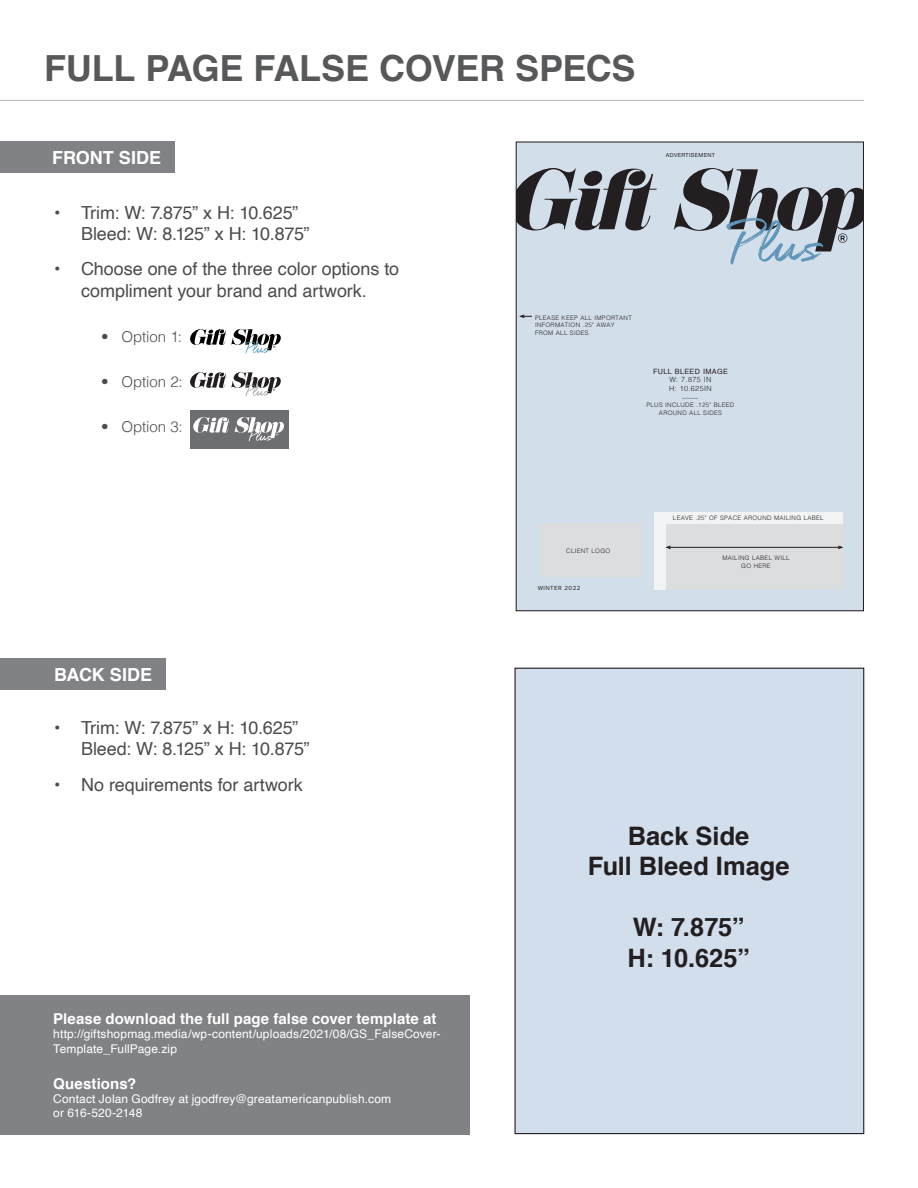
<style>
.page{position:relative;width:918px;height:1188px;background:#fff}
.page>*{position:absolute;margin:0;border:0;box-sizing:border-box;transform-origin:0 0}
.t1{font:700 36px "Helvetica";letter-spacing:-.01em;color:#57585a}
.t2{font:700 25.5px "Helvetica";color:#231f20}
.t3{font:18px/21.6px "Helvetica";letter-spacing:-.005em;color:#4b4c4d}
.t4{font:700 18px "Helvetica";color:#fff}
.t5{font:700 15px "Helvetica";letter-spacing:.005em;color:#fff}
.t6{font:300 15px "Helvetica";letter-spacing:-.005em;color:#4b4c4d}
.t7{font:12px/14.4px "Helvetica";letter-spacing:.01em;color:#fff}
.t8{font:300 7.2px/8.7px "Helvetica";letter-spacing:.05em;color:#231f20;text-align:center}
.t9{font:300 6.15px/7.4px "Helvetica";letter-spacing:.05em;color:#231f20;text-align:center}
.t10{font:6.15px "Proxima Nova";letter-spacing:.075em;color:#231f20}
.t11{font:5.55px "Helvetica Neue";letter-spacing:.06em;color:#231f20}
.s1{font-weight:400}
</style>
<div class="page">
<div style="left:0;top:141px;width:174px;height:32px;background:#808285"></div>
<div style="left:0;top:659px;width:166px;height:31px;background:#808285"></div>
<div style="left:0;top:995px;width:470px;height:140px;background:#808285"></div>
<hr style="left:0;top:100px;width:864px;height:1px;background:#bcbdc0">
<div style="left:516px;top:142px;width:347px;height:469px;background:#d2deea"></div>
<svg style="left:518px;top:168px;width:139px;height:63px"></svg>
<svg style="left:674px;top:168px;width:188px;height:97px"></svg>
<div style="left:539px;top:524px;width:103px;height:53px;background:#dcdddf"></div>
<div style="left:665px;top:523px;width:177px;height:67px;background:#dcdddf"></div>
<div style="left:665px;top:512px;width:177px;height:11px;background:#f2f3f4"></div>
<div style="left:654px;top:512px;width:11px;height:78px;background:#f2f3f4"></div>
<hr style="left:667px;top:547px;width:175px;height:1px;background:#231f20">
<svg style="left:838px;top:546px;width:5px;height:3px"></svg>
<svg style="left:666px;top:546px;width:5px;height:3px"></svg>
<svg style="left:520px;top:315px;width:12px;height:3px"></svg>
<svg style="left:190px;top:329px;width:91px;height:25px"></svg>
<svg style="left:190px;top:372px;width:91px;height:25px"></svg>
<div style="left:190px;top:410px;width:98px;height:38px;background:#6d6e71"></div>
<svg style="left:193px;top:417px;width:91px;height:24px"></svg>
<div style="left:515px;top:668px;width:349px;height:466px;background:#d2deec"></div>
<p class="t1" style="left:44px;top:39px;width:593px">FULL PAGE FALSE COVER SPECS</p>
<p class="t4" style="left:52px;top:143px;width:111px">FRONT SIDE</p>
<p class="t3" style="left:81px;top:202px;width:230px;text-indent:-27px">• Trim: W: 7.875” x H: 10.625”<br>Bleed: W: 8.125” x H: 10.875”</p>
<p class="t3" style="left:54px;top:259px;width:347px;text-align:center">• Choose one of the three color options to compliment your brand and artwork.</p>
<p class="t6" style="left:101px;top:324px;width:82px">• Option 1:</p>
<p class="t6" style="left:101px;top:369px;width:83px">• Option 2:</p>
<p class="t6" style="left:101px;top:414px;width:83px">• Option 3:</p>
<p class="t11" style="left:666px;top:152px;width:50px">ADVERTISEMENT</p>
<p class="t9" style="left:535px;top:314px;width:98px;text-align:left">PLEASE KEEP ALL IMPORTANT<br>INFORMATION .25" AWAY<br>FROM ALL SIDES</p>
<p class="t8" style="left:653px;top:366px;width:76px"><span class="s1">FULL BLEED IMAGE<br></span>W: 7.875 IN<br>H: 10.625IN<br>––––</p>
<p class="t9" style="left:647px;top:401px;width:89px">PLUS INCLUDE .125" BLEED<br>AROUND ALL SIDES</p>
<p class="t4" style="left:54px;top:660px;width:100px">BACK SIDE</p>
<p class="t3" style="left:81px;top:717px;width:230px;text-indent:-27px">• Trim: W: 7.875” x H: 10.625”<br>Bleed: W: 8.125” x H: 10.875”</p>
<p class="t3" style="left:54px;top:774px;width:250px">• No requirements for artwork</p>
<p class="t9" style="left:566px;top:546px;width:45px">CLIENT LOGO</p>
<p class="t10" style="left:538px;top:584px;width:44px">WINTER 2022</p>
<p class="t9" style="left:673px;top:514px;width:152px">LEAVE .25" OF SPACE AROUND MAILING LABEL</p>
<p class="t9" style="left:722px;top:554px;width:69px">MAILING LABEL WILL<br>GO HERE</p>
<p class="t5" style="left:53px;top:1006px;width:385px">Please download the full page false cover template at</p>
<p class="t7" style="left:53px;top:1027px;width:389px">http://giftshopmag.media/wp-content/uploads/2021/08/GS_FalseCover-<br>Template_FullPage.zip</p>
<p class="t5" style="left:53px;top:1071px;width:85px">Questions?</p>
<p class="t7" style="left:53px;top:1092px;width:339px">Contact Jolan Godfrey at jgodfrey@greatamericanpublish.com or 616-520-2148</p>
<p class="t2" style="left:628px;top:815px;width:123px">Back Side</p>
<p class="t2" style="left:588px;top:846px;width:203px">Full Bleed Image</p>
<p class="t2" style="left:633px;top:907px;width:113px">W: 7.875”</p>
<p class="t2" style="left:628px;top:937px;width:124px">H: 10.625”</p>
</div>
